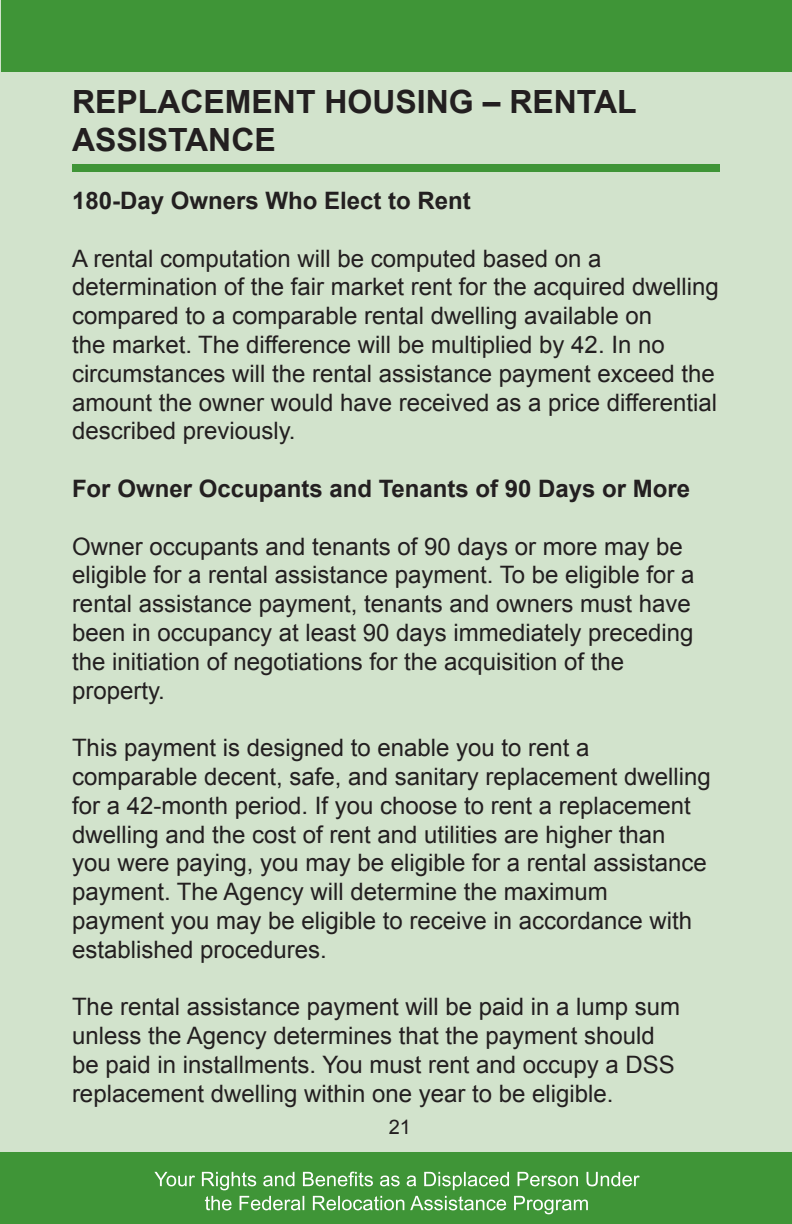
<style>
.page{position:relative;width:792px;height:1224px;background:#d2e3cc}
.page>*{position:absolute;margin:0;border:0;box-sizing:border-box;transform-origin:0 0}
.t1{font:700 32px/38.4px "Arial";color:#231f20}
.t2{font:24px/28.8px "Arial";color:#231f20}
.t3{font:700 24px "Arial";color:#231f20}
.t4{font:20px/24px "Arial";color:#fff;text-align:center}
.t5{font:20px "Arial";color:#231f20}
</style>
<div class="page">
<div style="left:0;top:1152px;width:792px;height:72px;background:#3f9537"></div>
<div style="left:2px;top:0;width:790px;height:72px;background:#3f9537"></div>
<div style="left:72px;top:164px;width:648px;height:8px;background:#3f9537"></div>
<h1 class="t1" style="left:72px;top:84px;width:566px">REPLACEMENT HOUSING – RENTAL<br>ASSISTANCE</h1>
<p class="t3" style="left:72px;top:185px;width:400px">180-Day Owners Who Elect to Rent</p>
<p class="t2" style="left:72px;top:244px;width:648px">A rental computation will be computed based on a determination of the fair market rent for the acquired dwelling compared to a comparable rental dwelling available on<br>the market. The difference will be multiplied by 42. In no circumstances will the rental assistance payment exceed the amount the owner would have received as a price differential described previously.</p>
<p class="t3" style="left:72px;top:473px;width:620px">For Owner Occupants and Tenants of 90 Days or More</p>
<p class="t2" style="left:72px;top:532px;width:624px">Owner occupants and tenants of 90 days or more may be eligible for a rental assistance payment. To be eligible for a rental assistance payment, tenants and owners must have been in occupancy at least 90 days immediately preceding the initiation of negotiations for the acquisition of the property.</p>
<p class="t2" style="left:72px;top:734px;width:640px">This payment is designed to enable you to rent a comparable decent, safe, and sanitary replacement dwelling for a 42-month period. If you choose to rent a replacement dwelling and the cost of rent and utilities are higher than<br>you were paying, you may be eligible for a rental assistance payment. The Agency will determine the maximum<br>payment you may be eligible to receive in accordance with established procedures.</p>
<p class="t2" style="left:72px;top:993px;width:610px">The rental assistance payment will be paid in a lump sum unless the Agency determines that the payment should be paid in installments. You must rent and occupy a DSS replacement dwelling within one year to be eligible.</p>
<p class="t5" style="left:389px;top:1114px;width:24px">21</p>
<p class="t4" style="left:154px;top:1167px;width:487px">Your Rights and Benefits as a Displaced Person Under the Federal Relocation Assistance Program</p>
</div>
